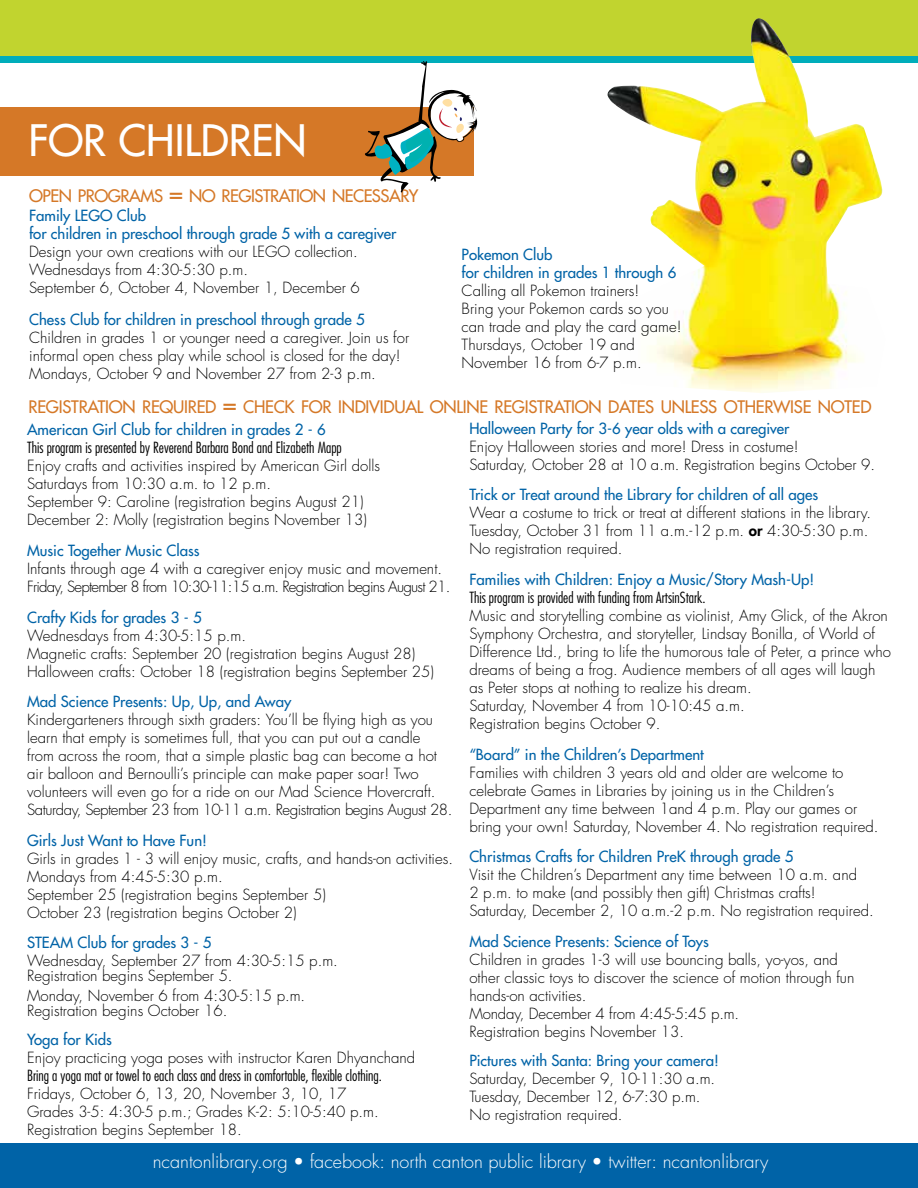
<style>
.page{position:relative;width:918px;height:1188px;background:#fff}
.page>*{position:absolute;margin:0;border:0;box-sizing:border-box;transform-origin:0 0}
.t1{font:500 42.15px "Futura Std";color:#fff}
.t2{font:300 18px "Futura Std";color:#fff}
.t3{font:500 16.8px "Futura Std";letter-spacing:-.015em;color:#d57827}
.t4{font:300 15px/18px "Futura Std";color:#000}
.t5{font:500 15px/18px "Futura Std";color:#0063a7}
.t6{font:300 condensed 15px "Futura Std";color:#000}
.t7{font:300 15px/18px "Futura Std";letter-spacing:-.025em;color:#000}
.s1{font-size:24px}
.s2{font-weight:800}
</style>
<div class="page">
<div style="left:0;top:1144px;width:918px;height:44px;background:#0063a7"></div>
<div style="left:0;top:56px;width:918px;height:7px;background:#00adba"></div>
<div style="left:0;top:0;width:918px;height:56px;background:#c1d42f"></div>
<div style="left:0;top:107px;width:473px;height:69px;background:#d57827"></div>
<svg style="left:365px;top:61px;width:113px;height:132px"></svg>
<img style="left:607px;top:18px;width:276px;height:375px">
<h1 class="t1" style="left:28px;top:114px;width:280px">FOR CHILDREN</h1>
<p class="t3" style="left:29px;top:186px;width:391px">OPEN PROGRAMS <span class="s1">=</span> NO REGISTRATION NECESSARY</p>
<p class="t5" style="left:29px;top:206px;width:369px">Family LEGO Club<br>for children in preschool through grade 5 with a caregiver</p>
<p class="t4" style="left:29px;top:243px;width:332px">Design your own creations with our LEGO collection.<br>Wednesdays from 4:30-5:30 p.m.<br>September 6, October 4, November 1, December 6</p>
<p class="t5" style="left:29px;top:311px;width:337px">Chess Club for children in preschool through grade 5</p>
<p class="t4" style="left:29px;top:329px;width:382px">Children in grades 1 or younger need a caregiver. Join us for informal open chess play while school is closed for the day!<br>Mondays, October 9 and November 27 from 2-3 p.m.</p>
<p class="t5" style="left:27px;top:421px;width:300px">American Girl Club for children in grades 2 - 6</p>
<p class="t6" style="left:27px;top:439px;width:316px">This program is presented by Reverend Barbara Bond and Elizabeth Mapp</p>
<p class="t4" style="left:27px;top:457px;width:354px">Enjoy crafts and activities inspired by American Girl dolls Saturdays from 10:30 a.m. to 12 p.m.<br>September 9: Caroline (registration begins August 21)<br>December 2: Molly (registration begins November 13)</p>
<p class="t5" style="left:27px;top:542px;width:174px">Music Together Music Class</p>
<p class="t7" style="left:27px;top:560px;width:425px">Infants through age 4 with a caregiver enjoy music and movement.<br>Friday, September 8 from 10:30-11:15 a.m. Registration begins August 21.</p>
<p class="t5" style="left:27px;top:608px;width:176px">Crafty Kids for grades 3 - 5</p>
<p class="t4" style="left:27px;top:627px;width:408px">Wednesdays from 4:30-5:15 p.m.<br>Magnetic crafts: September 20 (registration begins August 28)<br>Halloween crafts: October 18 (registration begins September 25)</p>
<p class="t5" style="left:27px;top:693px;width:266px">Mad Science Presents: Up, Up, and Away</p>
<p class="t4" style="left:27px;top:711px;width:427px">Kindergarteners through sixth graders: You’ll be flying high as you learn that empty is sometimes full, that you can put out a candle<br>from across the room, that a simple plastic bag can become a hot air balloon and Bernoulli’s principle can make paper soar! Two volunteers will even go for a ride on our Mad Science Hovercraft.<br>Saturday, September 23 from 10-11 a.m. Registration begins August 28.</p>
<p class="t5" style="left:27px;top:831px;width:181px">Girls Just Want to Have Fun!</p>
<p class="t4" style="left:27px;top:850px;width:427px">Girls in grades 1 - 3 will enjoy music, crafts, and hands-on activities.<br>Mondays from 4:45-5:30 p.m.<br>September 25 (registration begins September 5)<br>October 23 (registration begins October 2)</p>
<p class="t5" style="left:27px;top:934px;width:186px">STEAM Club for grades 3 - 5</p>
<p class="t4" style="left:27px;top:954px;width:312px;line-height:15px">Wednesday, September 27 from 4:30-5:15 p.m.<br>Registration begins September 5.</p>
<p class="t4" style="left:27px;top:988px;width:280px;line-height:15px">Monday, November 6 from 4:30-5:15 p.m.<br>Registration begins October 16.</p>
<p class="t5" style="left:27px;top:1030px;width:86px">Yoga for Kids</p>
<p class="t4" style="left:27px;top:1049px;width:390px">Enjoy practicing yoga poses with instructor Karen Dhyanchand</p>
<p class="t6" style="left:27px;top:1066px;width:356px">Bring a yoga mat or towel to each class and dress in comfortable, flexible clothing.</p>
<p class="t4" style="left:27px;top:1085px;width:353px">Fridays, October 6, 13, 20, November 3, 10, 17<br>Grades 3-5: 4:30-5 p.m.; Grades K-2: 5:10-5:40 p.m.<br>Registration begins September 18.</p>
<p class="t5" style="left:462px;top:246px;width:216px">Pokemon Club<br>for children in grades 1 through 6</p>
<p class="t4" style="left:462px;top:282px;width:221px">Calling all Pokemon trainers!<br>Bring your Pokemon cards so you can trade and play the card game!<br>Thursdays, October 19 and<br>November 16 from 6-7 p.m.</p>
<p class="t3" style="left:29px;top:396px;width:845px">REGISTRATION REQUIRED <span class="s1">=</span> CHECK FOR INDIVIDUAL ONLINE REGISTRATION DATES UNLESS OTHERWISE NOTED</p>
<p class="t5" style="left:469px;top:419px;width:322px">Halloween Party for 3-6 year olds with a caregiver</p>
<p class="t4" style="left:469px;top:438px;width:407px">Enjoy Halloween stories and more! Dress in costume!<br>Saturday, October 28 at 10 a.m. Registration begins October 9.</p>
<p class="t5" style="left:469px;top:486px;width:350px">Trick or Treat around the Library for children of all ages</p>
<p class="t4" style="left:469px;top:504px;width:403px">Wear a costume to trick or treat at different stations in the library.<br>Tuesday, October 31 from 11 a.m.-12 p.m. <span class="s2">or</span> 4:30-5:30 p.m.<br>No registration required.</p>
<p class="t5" style="left:469px;top:571px;width:346px">Families with Children: Enjoy a Music/Story Mash-Up!</p>
<p class="t6" style="left:469px;top:589px;width:238px">This program is provided with funding from ArtsinStark.</p>
<p class="t4" style="left:469px;top:607px;width:423px">Music and storytelling combine as violinist, Amy Glick, of the Akron Symphony Orchestra, and storyteller, Lindsay Bonilla, of World of Difference Ltd., bring to life the humorous tale of Peter, a prince who dreams of being a frog. Audience members of all ages will laugh as Peter stops at nothing to realize his dream.<br>Saturday, November 4 from 10-10:45 a.m.<br>Registration begins October 9.</p>
<p class="t5" style="left:469px;top:745px;width:236px">“Board” in the Children’s Department</p>
<p class="t4" style="left:469px;top:764px;width:411px">Families with children 3 years old and older are welcome to celebrate Games in Libraries by joining us in the Children’s Department any time between 1and 4 p.m. Play our games or bring your own! Saturday, November 4. No registration required.</p>
<p class="t5" style="left:469px;top:848px;width:326px">Christmas Crafts for Children PreK through grade 5</p>
<p class="t4" style="left:469px;top:866px;width:406px">Visit the Children’s Department any time between 10 a.m. and<br>2 p.m. to make (and possibly then gift) Christmas crafts!<br>Saturday, December 2, 10 a.m.-2 p.m. No registration required.</p>
<p class="t5" style="left:469px;top:932px;width:241px">Mad Science Presents: Science of Toys</p>
<p class="t4" style="left:469px;top:951px;width:387px">Children in grades 1-3 will use bouncing balls, yo-yos, and other classic toys to discover the science of motion through fun hands-on activities.<br>Monday, December 4 from 4:45-5:45 p.m.<br>Registration begins November 13.</p>
<p class="t5" style="left:469px;top:1051px;width:251px">Pictures with Santa: Bring your camera!</p>
<p class="t4" style="left:469px;top:1070px;width:247px">Saturday, December 9, 10-11:30 a.m.<br>Tuesday, December 12, 6-7:30 p.m.<br>No registration required.</p>
<p class="t2" style="left:153px;top:1151px;width:617px">ncantonlibrary.org • facebook: north canton public library • twitter: ncantonlibrary</p>
</div>
